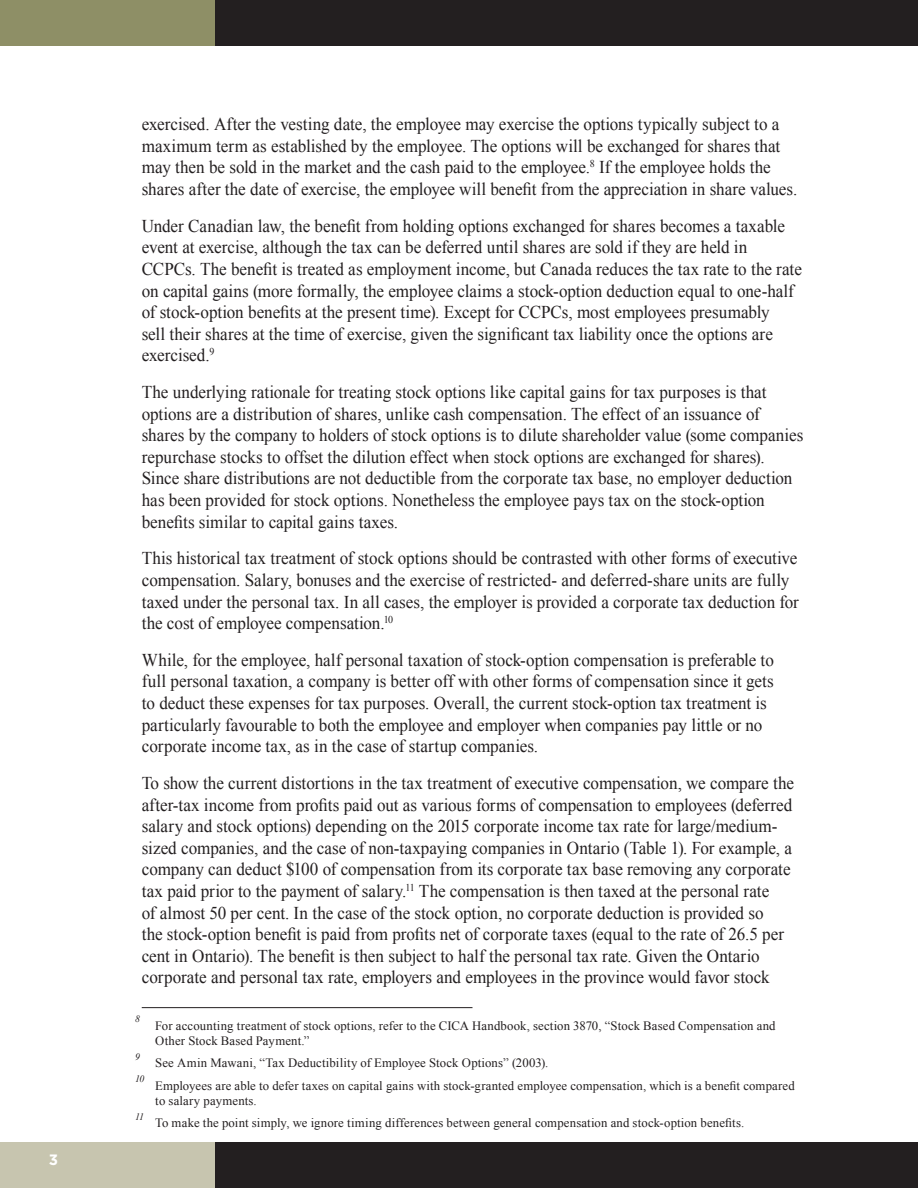
<style>
.page{position:relative;width:918px;height:1188px;background:#fff}
.page>*{position:absolute;margin:0;border:0;box-sizing:border-box;transform-origin:0 0}
.Body{font:18px/21.6px "Times New Roman";letter-spacing:-.005em;color:#231f20;scale:.95 1}
.t1{font:700 15px "Gotham";color:#fff}
.Footnote{font:12.75px/15.3px "Times New Roman";letter-spacing:.01em;color:#231f20}
.Footnote-2{font:italic 9.75px "Times New Roman";color:#231f20}
</style>
<div class="page">
<div style="left:0;top:1143px;width:215px;height:45px;background:#c7c5af"></div>
<div style="left:0;top:0;width:215px;height:45px;background:#8e8f66"></div>
<div style="left:215px;top:1143px;width:703px;height:45px;background:#231f20"></div>
<div style="left:215px;top:0;width:703px;height:45px;background:#231f20"></div>
<hr style="left:142px;top:1007px;width:330px;height:1px;background:#231f20">
<p class="t1" style="left:49px;top:1150px;width:11px">3</p>
<p class="Body" style="left:142px;top:113px;width:692px">exercised. After the vesting date, the employee may exercise the options typically subject to a maximum term as established by the employee. The options will be exchanged for shares that may then be sold in the market and the cash paid to the employee.<sup>8</sup> If the employee holds the shares after the date of exercise, the employee will benefit from the appreciation in share values.</p>
<p class="Body" style="left:142px;top:215px;width:697px">Under Canadian law, the benefit from holding options exchanged for shares becomes a taxable event at exercise, although the tax can be deferred until shares are sold if they are held in CCPCs. The benefit is treated as employment income, but Canada reduces the tax rate to the rate on capital gains (more formally, the employee claims a stock-option deduction equal to one-half of stock-option benefits at the present time). Except for CCPCs, most employees presumably<br>sell their shares at the time of exercise, given the significant tax liability once the options are exercised.<sup>9</sup></p>
<p class="Body" style="left:142px;top:381px;width:698px">The underlying rationale for treating stock options like capital gains for tax purposes is that options are a distribution of shares, unlike cash compensation. The effect of an issuance of shares by the company to holders of stock options is to dilute shareholder value (some companies repurchase stocks to offset the dilution effect when stock options are exchanged for shares).<br>Since share distributions are not deductible from the corporate tax base, no employer deduction has been provided for stock options. Nonetheless the employee pays tax on the stock-option benefits similar to capital gains taxes.</p>
<p class="Body" style="left:142px;top:547px;width:693px">This historical tax treatment of stock options should be contrasted with other forms of executive compensation. Salary, bonuses and the exercise of restricted- and deferred-share units are fully taxed under the personal tax. In all cases, the employer is provided a corporate tax deduction for the cost of employee compensation.<sup>10</sup></p>
<p class="Body" style="left:142px;top:649px;width:667px">While, for the employee, half personal taxation of stock-option compensation is preferable to full personal taxation, a company is better off with other forms of compensation since it gets to deduct these expenses for tax purposes. Overall, the current stock-option tax treatment is particularly favourable to both the employee and employer when companies pay little or no corporate income tax, as in the case of startup companies.</p>
<p class="Body" style="left:142px;top:772px;width:688px">To show the current distortions in the tax treatment of executive compensation, we compare the after-tax income from profits paid out as various forms of compensation to employees (deferred salary and stock options) depending on the 2015 corporate income tax rate for large/medium&shy;sized companies, and the case of non-taxpaying companies in Ontario (Table 1). For example, a company can deduct $100 of compensation from its corporate tax base removing any corporate tax paid prior to the payment of salary.<sup>11</sup> The compensation is then taxed at the personal rate<br>of almost 50 per cent. In the case of the stock option, no corporate deduction is provided so<br>the stock-option benefit is paid from profits net of corporate taxes (equal to the rate of 26.5 per cent in Ontario). The benefit is then subject to half the personal tax rate. Given the Ontario corporate and personal tax rate, employers and employees in the province would favor stock</p>
<p class="Footnote-2" style="left:135px;top:1012px;width:6px">8</p>
<p class="Footnote" style="left:155px;top:1018px;width:622px">For accounting treatment of stock options, refer to the CICA Handbook, section 3870, “Stock Based Compensation and<br>Other Stock Based Payment.”</p>
<p class="Footnote-2" style="left:135px;top:1050px;width:6px">9</p>
<p class="Footnote" style="left:155px;top:1055px;width:395px">See Amin Mawani, “Tax Deductibility of Employee Stock Options” (2003).</p>
<p class="Footnote-2" style="left:135px;top:1072px;width:11px">10</p>
<p class="Footnote" style="left:155px;top:1078px;width:641px">Employees are able to defer taxes on capital gains with stock-granted employee compensation, which is a benefit compared to salary payments.</p>
<p class="Footnote-2" style="left:135px;top:1110px;width:11px">11</p>
<p class="Footnote" style="left:155px;top:1115px;width:591px">To make the point simply, we ignore timing differences between general compensation and stock-option benefits.</p>
</div>
